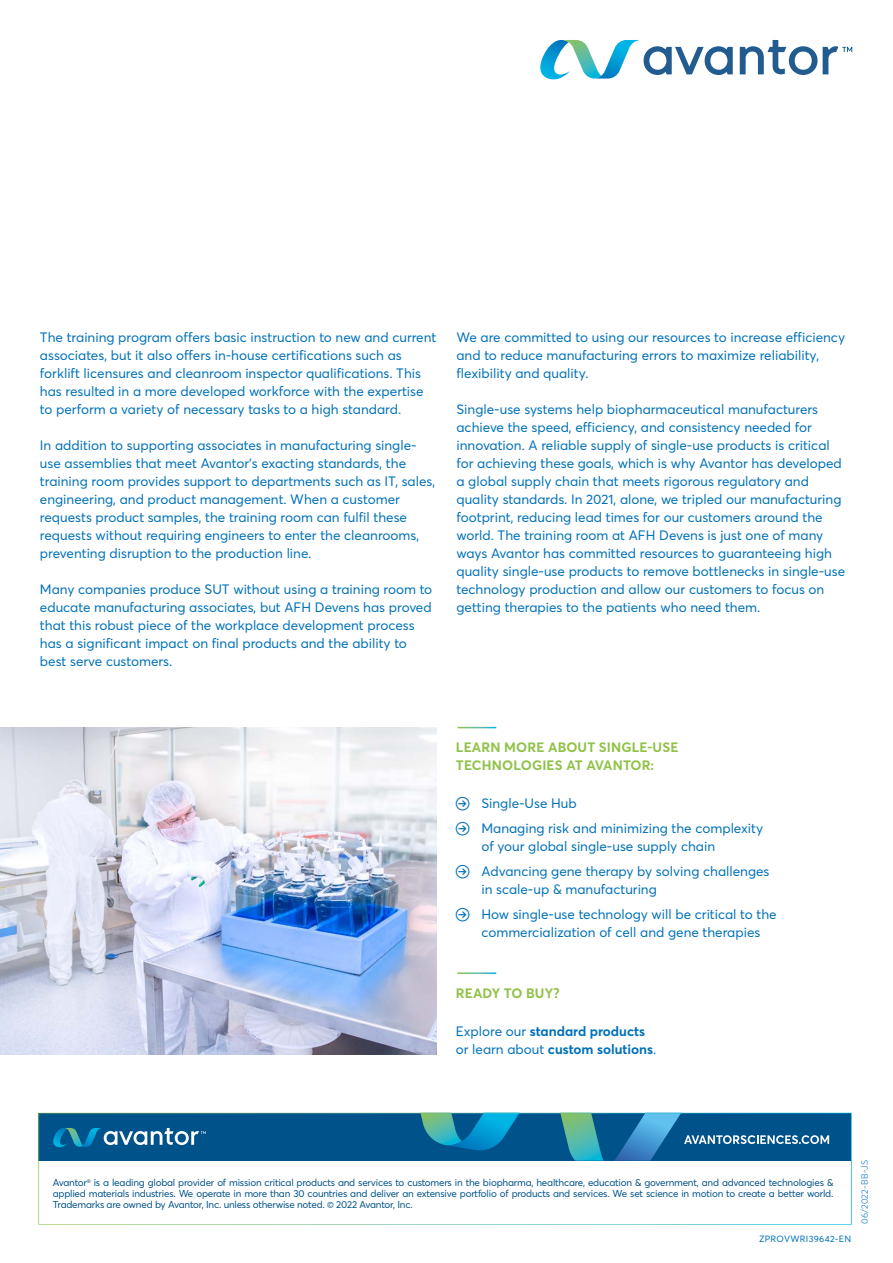
<style>
.page{position:relative;width:893px;height:1263px;background:#fff}
.page>*{position:absolute;margin:0;border:0;box-sizing:border-box;transform-origin:0 0}
.t1{font:13.5px/18px "Averta";color:#0071b9}
.t2{font:700 13.5px/18px "Averta";letter-spacing:.01em;color:#91c24a}
.t3{font:700 13.5px/18px "Averta";color:#0071b9}
.t4{font:9.9px/11.2px "Averta";letter-spacing:-.02em;color:#00528a;text-align:justify}
.t5{font:9px "Averta";letter-spacing:.025em;color:#0071b9}
.t6{font:300 9px "Averta";letter-spacing:.035em;color:#0071b9}
.s1{font-family:"Arrowstfb"}
.s2{font-weight:400}
</style>
<div class="page">
<svg style="left:740px;top:40px;width:77px;height:35px"></svg>
<svg style="left:540px;top:40px;width:193px;height:39px"></svg>
<svg style="left:823px;top:46px;width:29px;height:28px"></svg>
<svg style="left:420px;top:1112px;width:100px;height:1px"></svg>
<svg style="left:560px;top:1112px;width:44px;height:1px"></svg>
<svg style="left:614px;top:1112px;width:215px;height:1px"></svg>
<svg style="left:38px;top:1113px;width:814px;height:111px"></svg>
<img style="left:0;top:728px;width:436px;height:326px">
<p class="t1" style="left:40px;top:328px;width:398px">The training program offers basic instruction to new and current associates, but it also offers in-house certifications such as forklift licensures and cleanroom inspector qualifications. This has resulted in a more developed workforce with the expertise to perform a variety of necessary tasks to a high standard.</p>
<p class="t1" style="left:40px;top:436px;width:397px">In addition to supporting associates in manufacturing single&shy;use assemblies that meet Avantor’s exacting standards, the training room provides support to departments such as IT, sales, engineering, and product management. When a customer requests product samples, the training room can fulfil these requests without requiring engineers to enter the cleanrooms, preventing disruption to the production line.</p>
<p class="t1" style="left:40px;top:580px;width:394px">Many companies produce SUT without using a training room to educate manufacturing associates, but AFH Devens has proved that this robust piece of the workplace development process has a significant impact on final products and the ability to best serve customers.</p>
<p class="t1" style="left:456px;top:328px;width:390px">We are committed to using our resources to increase efficiency and to reduce manufacturing errors to maximize reliability, flexibility and quality.</p>
<p class="t1" style="left:456px;top:400px;width:390px">Single-use systems help biopharmaceutical manufacturers achieve the speed, efficiency, and consistency needed for innovation. A reliable supply of single-use products is critical for achieving these goals, which is why Avantor has developed a global supply chain that meets rigorous regulatory and quality standards. In 2021, alone, we tripled our manufacturing footprint, reducing lead times for our customers around the world. The training room at AFH Devens is just one of many ways Avantor has committed resources to guaranteeing high quality single-use products to remove bottlenecks in single-use technology production and allow our customers to focus on getting therapies to the patients who need them.</p>
<p class="t2" style="left:456px;top:738px;width:224px">LEARN MORE ABOUT SINGLE-USE<br>TECHNOLOGIES AT AVANTOR:</p>
<p class="t1" style="left:456px;top:791px;width:309px;line-height:24.8px"><span class="s1">N</span> Single-Use Hub<br><span class="s1">N</span> Managing risk and minimizing the complexity</p>
<p class="t1" style="left:456px;top:833px;width:315px;line-height:24.8px;text-indent:26px">of your global single-use supply chain<br><span class="s1">N</span> Advancing gene therapy by solving challenges</p>
<p class="t1" style="left:456px;top:876px;width:322px;line-height:24.8px;text-indent:26px">in scale-up &amp; manufacturing<br><span class="s1">N</span> How single-use technology will be critical to the</p>
<p class="t1" style="left:481px;top:922px;width:281px">commercialization of cell and gene therapies</p>
<p class="t2" style="left:456px;top:983px;width:105px">READY TO BUY?</p>
<p class="t3" style="left:456px;top:1022px;width:202px"><span class="s2">Explore our</span> standard products <span class="s2">or learn about</span> custom solutions<span class="s2">.</span></p>
<p class="t4" style="left:53px;top:1176px;width:782px">Avantor<sup>®</sup> is a leading global provider of mission critical products and services to customers in the biopharma, healthcare, education &amp; government, and advanced technologies &amp; applied materials industries. We operate in more than 30 countries and deliver an extensive portfolio of products and services. We set science in motion to create a better world.<br>Trademarks are owned by Avantor, Inc. unless otherwise noted. © 2022 Avantor, Inc.</p>
<p class="t5" style="left:759px;top:1232px;width:93px">ZPROVWRI39642-EN</p>
<p class="t6" style="left:858px;top:1224px;width:66px;rotate:-90deg">06/2022-BB-JS</p>
</div>
